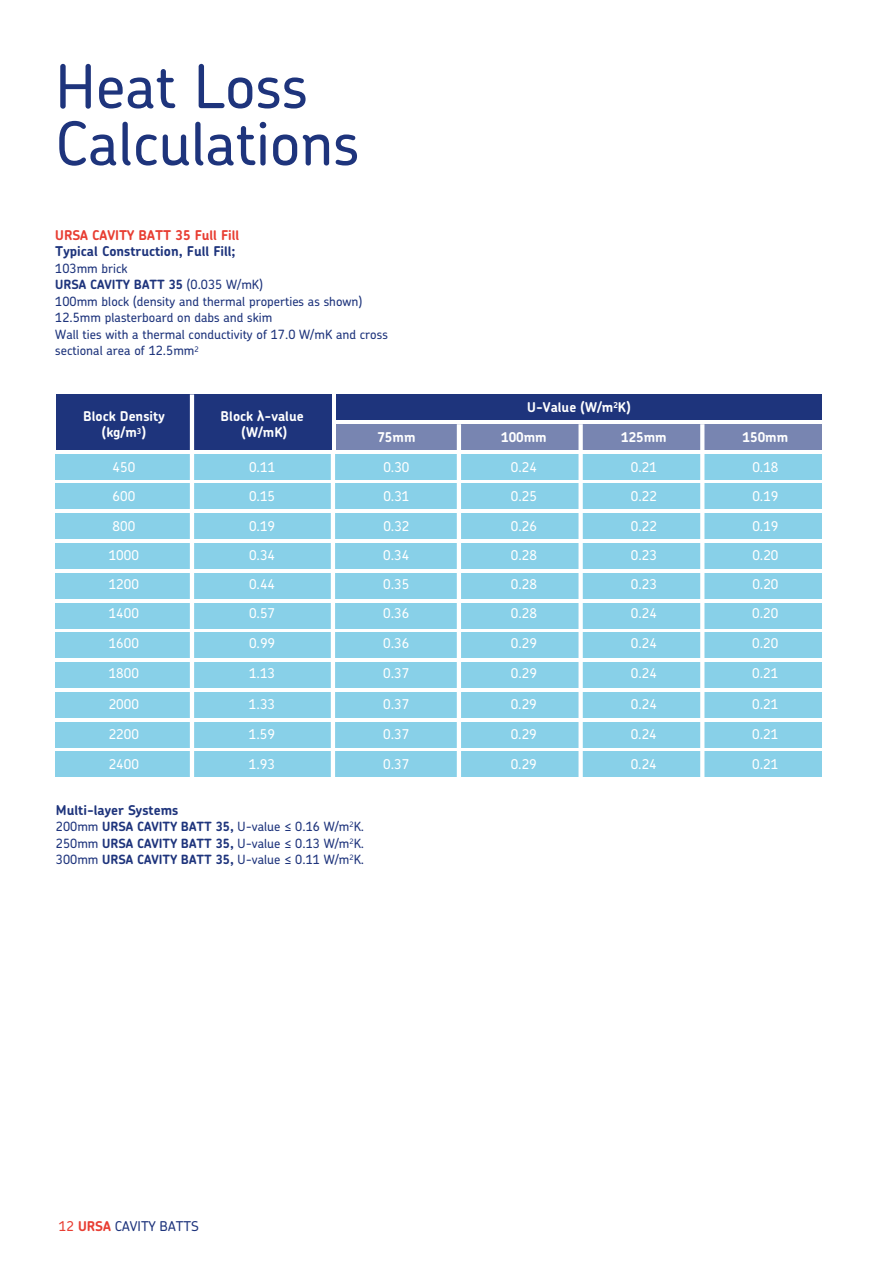
<style>
.page{position:relative;width:893px;height:1263px;background:#fff}
.page>*{position:absolute;margin:0;border:0;box-sizing:border-box;transform-origin:0 0}
.t1{font:500 60px/57px "Chevin Pro";color:#1e347c}
.t2{font:500 13.5px "Chevin Pro";color:#fff}
.t3{font:700 13.5px "Chevin Pro";color:#fff}
.t4{font:700 13.5px "Chevin Pro";color:#1e347c}
.t5{font:700 13.5px "Chevin Pro";color:#e83e33}
.t6{font:500 13.5px "Chevin Pro";color:#1e347c}
.t7{font:500 12.75px/16.5px "Chevin Pro";color:#1e347c}
.s1{font-weight:700}
.s2{font-size:15px}
.s3{color:#e83e33}
.s4{font-weight:700;color:#e83e33}
</style>
<div class="page">
<div style="left:56px;top:454px;width:766px;height:25px;background:#88d0e8"></div>
<div style="left:56px;top:484px;width:766px;height:25px;background:#88d0e8"></div>
<div style="left:56px;top:513px;width:766px;height:26px;background:#88d0e8"></div>
<div style="left:56px;top:543px;width:766px;height:26px;background:#88d0e8"></div>
<div style="left:56px;top:573px;width:766px;height:25px;background:#88d0e8"></div>
<div style="left:56px;top:603px;width:766px;height:25px;background:#88d0e8"></div>
<div style="left:56px;top:632px;width:766px;height:26px;background:#88d0e8"></div>
<div style="left:56px;top:662px;width:766px;height:26px;background:#88d0e8"></div>
<div style="left:56px;top:692px;width:766px;height:26px;background:#88d0e8"></div>
<div style="left:56px;top:722px;width:766px;height:25px;background:#88d0e8"></div>
<div style="left:56px;top:752px;width:766px;height:25px;background:#88d0e8"></div>
<div style="left:56px;top:394px;width:275px;height:56px;background:#1e347c"></div>
<div style="left:336px;top:394px;width:486px;height:26px;background:#1e347c"></div>
<div style="left:336px;top:424px;width:486px;height:26px;background:#7885b1"></div>
<hr style="left:331px;top:452px;width:4px;height:327px;background:#fff">
<hr style="left:190px;top:394px;width:4px;height:385px;background:#fff">
<hr style="left:457px;top:424px;width:4px;height:355px;background:#fff">
<div style="left:578px;top:424px;width:5px;height:355px;background:#fff"></div>
<svg style="left:700px;top:424px;width:4px;height:353px"></svg>
<h1 class="t1" style="left:55px;top:56px;width:306px">Heat Loss<br>Calculations</h1>
<p class="t5" style="left:55px;top:227px;width:186px">URSA CAVITY BATT 35 Full Fill</p>
<p class="t4" style="left:55px;top:244px;width:182px">Typical Construction, Full Fill;</p>
<p class="t7" style="left:55px;top:260px;width:334px">103mm brick<br><span class="s1">URSA CAVITY BATT 35</span> (0.035 W/mK)<br>100mm block (density and thermal properties as shown)<br>12.5mm plasterboard on dabs and skim<br>Wall ties with a thermal conductivity of 17.0 W/mK and cross sectional area of 12.5mm<sup>2</sup></p>
<p class="t3" style="left:527px;top:399px;width:105px">U-Value (W/m<sup>2</sup>K)</p>
<p class="t3" style="left:83px;top:408px;width:83px">Block Density</p>
<p class="t3" style="left:221px;top:408px;width:85px">Block <span class="s2">λ</span>-value</p>
<p class="t3" style="left:102px;top:425px;width:46px">(kg/m<sup>3</sup>)</p>
<p class="t3" style="left:241px;top:425px;width:47px">(W/mK)</p>
<p class="t3" style="left:377px;top:429px;width:40px">75mm</p>
<p class="t3" style="left:501px;top:429px;width:47px">100mm</p>
<p class="t3" style="left:621px;top:429px;width:47px">125mm</p>
<p class="t3" style="left:743px;top:429px;width:47px">150mm</p>
<p class="t2" style="left:113px;top:458px;width:24px">450</p>
<p class="t2" style="left:249px;top:458px;width:28px">0.11</p>
<p class="t2" style="left:383px;top:458px;width:28px">0.30</p>
<p class="t2" style="left:511px;top:458px;width:28px">0.24</p>
<p class="t2" style="left:631px;top:458px;width:28px">0.21</p>
<p class="t2" style="left:752px;top:458px;width:28px">0.18</p>
<p class="t2" style="left:113px;top:487px;width:24px">600</p>
<p class="t2" style="left:249px;top:487px;width:28px">0.15</p>
<p class="t2" style="left:383px;top:487px;width:28px">0.31</p>
<p class="t2" style="left:511px;top:487px;width:28px">0.25</p>
<p class="t2" style="left:631px;top:487px;width:28px">0.22</p>
<p class="t2" style="left:752px;top:487px;width:28px">0.19</p>
<p class="t2" style="left:113px;top:517px;width:24px">800</p>
<p class="t2" style="left:249px;top:517px;width:28px">0.19</p>
<p class="t2" style="left:383px;top:517px;width:28px">0.32</p>
<p class="t2" style="left:511px;top:517px;width:28px">0.26</p>
<p class="t2" style="left:631px;top:517px;width:28px">0.22</p>
<p class="t2" style="left:752px;top:517px;width:28px">0.19</p>
<p class="t2" style="left:109px;top:546px;width:32px">1000</p>
<p class="t2" style="left:249px;top:546px;width:28px">0.34</p>
<p class="t2" style="left:383px;top:546px;width:28px">0.34</p>
<p class="t2" style="left:511px;top:546px;width:28px">0.28</p>
<p class="t2" style="left:631px;top:546px;width:28px">0.23</p>
<p class="t2" style="left:752px;top:546px;width:28px">0.20</p>
<p class="t2" style="left:109px;top:575px;width:32px">1200</p>
<p class="t2" style="left:249px;top:575px;width:28px">0.44</p>
<p class="t2" style="left:383px;top:575px;width:28px">0.35</p>
<p class="t2" style="left:511px;top:575px;width:28px">0.28</p>
<p class="t2" style="left:631px;top:575px;width:28px">0.23</p>
<p class="t2" style="left:752px;top:575px;width:28px">0.20</p>
<p class="t2" style="left:109px;top:604px;width:32px">1400</p>
<p class="t2" style="left:249px;top:604px;width:28px">0.57</p>
<p class="t2" style="left:383px;top:604px;width:28px">0.36</p>
<p class="t2" style="left:511px;top:604px;width:28px">0.28</p>
<p class="t2" style="left:631px;top:604px;width:28px">0.24</p>
<p class="t2" style="left:752px;top:604px;width:28px">0.20</p>
<p class="t2" style="left:109px;top:634px;width:32px">1600</p>
<p class="t2" style="left:249px;top:634px;width:28px">0.99</p>
<p class="t2" style="left:383px;top:634px;width:28px">0.36</p>
<p class="t2" style="left:511px;top:634px;width:28px">0.29</p>
<p class="t2" style="left:631px;top:634px;width:28px">0.24</p>
<p class="t2" style="left:752px;top:634px;width:28px">0.20</p>
<p class="t2" style="left:109px;top:664px;width:32px">1800</p>
<p class="t2" style="left:249px;top:664px;width:28px">1.13</p>
<p class="t2" style="left:383px;top:664px;width:28px">0.37</p>
<p class="t2" style="left:511px;top:664px;width:28px">0.29</p>
<p class="t2" style="left:631px;top:664px;width:28px">0.24</p>
<p class="t2" style="left:752px;top:664px;width:28px">0.21</p>
<p class="t2" style="left:109px;top:695px;width:32px">2000</p>
<p class="t2" style="left:249px;top:695px;width:28px">1.33</p>
<p class="t2" style="left:383px;top:695px;width:28px">0.37</p>
<p class="t2" style="left:511px;top:695px;width:28px">0.29</p>
<p class="t2" style="left:631px;top:695px;width:28px">0.24</p>
<p class="t2" style="left:752px;top:695px;width:28px">0.21</p>
<p class="t2" style="left:109px;top:725px;width:32px">2200</p>
<p class="t2" style="left:249px;top:725px;width:28px">1.59</p>
<p class="t2" style="left:383px;top:725px;width:28px">0.37</p>
<p class="t2" style="left:511px;top:725px;width:28px">0.29</p>
<p class="t2" style="left:631px;top:725px;width:28px">0.24</p>
<p class="t2" style="left:752px;top:725px;width:28px">0.21</p>
<p class="t2" style="left:109px;top:755px;width:32px">2400</p>
<p class="t2" style="left:249px;top:755px;width:28px">1.93</p>
<p class="t2" style="left:383px;top:755px;width:28px">0.37</p>
<p class="t2" style="left:511px;top:755px;width:28px">0.29</p>
<p class="t2" style="left:631px;top:755px;width:28px">0.24</p>
<p class="t2" style="left:752px;top:755px;width:28px">0.21</p>
<p class="t4" style="left:56px;top:802px;width:124px">Multi-layer Systems</p>
<p class="t7" style="left:56px;top:818px;width:310px;text-align:justify">200mm <span class="s1">URSA CAVITY BATT 35,</span> U-value ≤ 0.16 W/m<sup>2</sup>K.<br>250mm <span class="s1">URSA CAVITY BATT 35,</span> U-value ≤ 0.13 W/m<sup>2</sup>K.<br>300mm <span class="s1">URSA CAVITY BATT 35,</span> U-value ≤ 0.11 W/m<sup>2</sup>K.</p>
<p class="t6" style="left:59px;top:1217px;width:142px"><span class="s3">12</span> <span class="s4">URSA</span> CAVITY BATTS</p>
</div>
